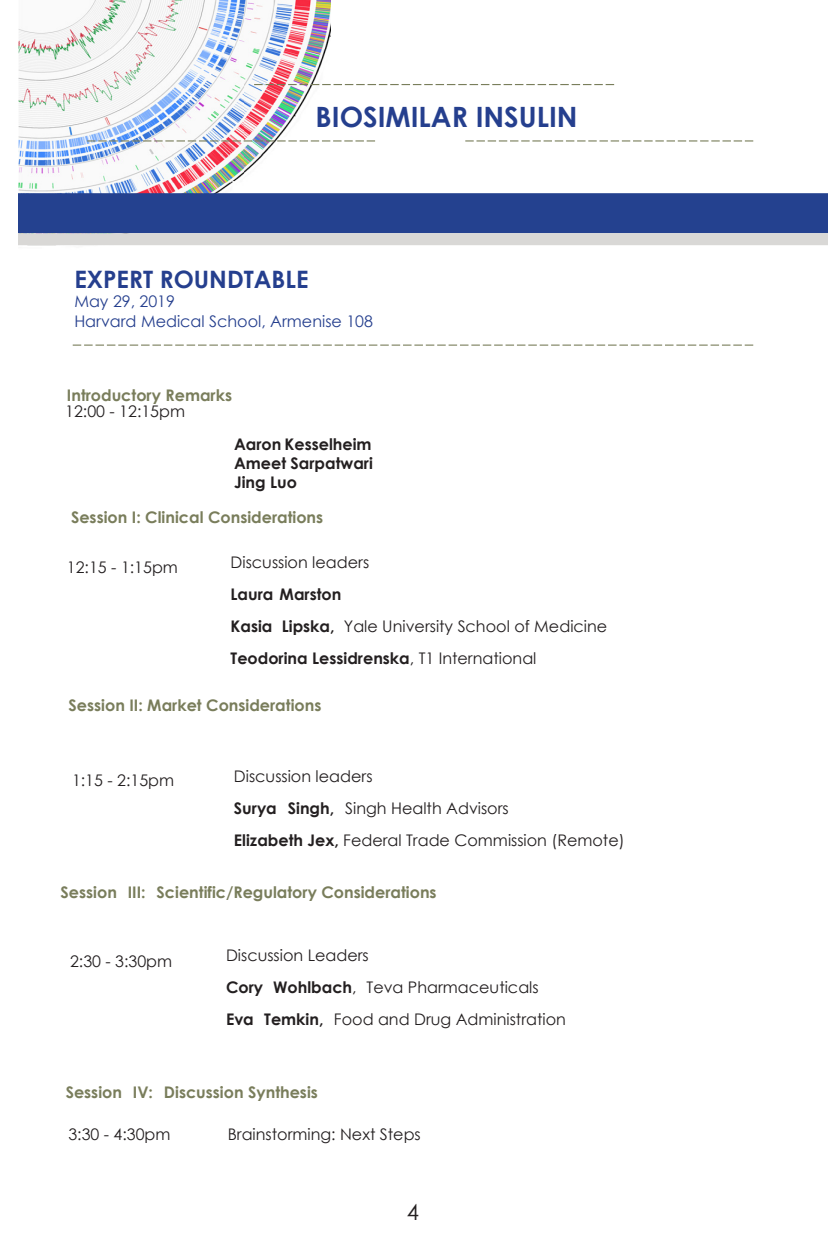
<style>
.page{position:relative;width:828px;height:1260px;background:#fff}
.page>*{position:absolute;margin:0;border:0;box-sizing:border-box;transform-origin:0 0}
.t1{font:700 28px "Century Gothic";color:#253f8e}
._03_Body_Text_BLACK{font:700 24px "Century Gothic";color:#253f8e}
.t2{font:22px "Century Gothic";color:#231f20}
._03_Body_Text_BLACK-2{font:16px/32px "Century Gothic";color:#231f20}
._03_Body_Text_BLACK-3{font:700 16px "Century Gothic";color:#797d5b}
._03_Body_Text_BLACK-4{font:16px/19.2px "Century Gothic";color:#253f8e}
._03_Body_Text_BLACK-5{font:700 16px/19.2px "Century Gothic";color:#231f20;text-align:justify}
.s1{font-weight:700}
</style>
<div class="page">
<img style="left:18px;top:0;width:313px;height:246px">
<div style="left:18px;top:193px;width:810px;height:40px;background:#24418f"></div>
<div style="left:18px;top:233px;width:810px;height:12px;background:#d9d8d6"></div>
<svg style="left:254px;top:84px;width:360px;height:1px"></svg>
<svg style="left:465px;top:140px;width:288px;height:2px"></svg>
<svg style="left:87px;top:140px;width:288px;height:2px"></svg>
<svg style="left:73px;top:345px;width:680px;height:1px"></svg>
<h1 class="t1" style="left:316px;top:95px;width:264px">BIOSIMILAR INSULIN</h1>
<p class="_03_Body_Text_BLACK" style="left:74px;top:261px;width:236px">EXPERT ROUNDTABLE</p>
<p class="_03_Body_Text_BLACK-4" style="left:74px;top:292px;width:300px">May 29, 2019<br>Harvard Medical School, Armenise 108</p>
<p class="_03_Body_Text_BLACK-3" style="left:67px;top:383px;width:167px">Introductory Remarks</p>
<p class="_03_Body_Text_BLACK-2" style="left:65px;top:395px;width:121px">12:00 - 12:15pm</p>
<p class="_03_Body_Text_BLACK-5" style="left:234px;top:434px;width:140px">Aaron Kesselheim Ameet Sarpatwari Jing Luo</p>
<p class="_03_Body_Text_BLACK-3" style="left:71px;top:505px;width:254px">Session I: Clinical Considerations</p>
<p class="_03_Body_Text_BLACK-2" style="left:67px;top:551px;width:113px">12:15 - 1:15pm</p>
<p class="_03_Body_Text_BLACK-2" style="left:231px;top:546px;width:378px">Discussion leaders<br><span class="s1">Laura Marston<br>Kasia Lipska,</span> Yale University School of Medicine<br><span class="s1">Teodorina Lessidrenska</span>, T1 International</p>
<p class="_03_Body_Text_BLACK-3" style="left:69px;top:693px;width:254px">Session II: Market Considerations</p>
<p class="_03_Body_Text_BLACK-2" style="left:72px;top:764px;width:104px">1:15 - 2:15pm</p>
<p class="_03_Body_Text_BLACK-2" style="left:234px;top:760px;width:392px">Discussion leaders<br><span class="s1">Surya Singh,</span> Singh Health Advisors<br><span class="s1">Elizabeth Jex,</span> Federal Trade Commission (Remote)</p>
<p class="_03_Body_Text_BLACK-3" style="left:61px;top:880px;width:378px">Session III: Scientific/Regulatory Considerations</p>
<p class="_03_Body_Text_BLACK-2" style="left:70px;top:945px;width:104px">2:30 - 3:30pm</p>
<p class="_03_Body_Text_BLACK-2" style="left:226px;top:939px;width:341px">Discussion Leaders<br><span class="s1">Cory Wohlbach</span>, Teva Pharmaceuticals<br><span class="s1">Eva Temkin,</span> Food and Drug Administration</p>
<p class="_03_Body_Text_BLACK-3" style="left:66px;top:1080px;width:254px">Session IV: Discussion Synthesis</p>
<p class="_03_Body_Text_BLACK-2" style="left:68px;top:1118px;width:104px">3:30 - 4:30pm</p>
<p class="_03_Body_Text_BLACK-2" style="left:228px;top:1118px;width:195px">Brainstorming: Next Steps</p>
<h3 class="t2" style="left:407px;top:1196px;width:14px">4</h3>
</div>
